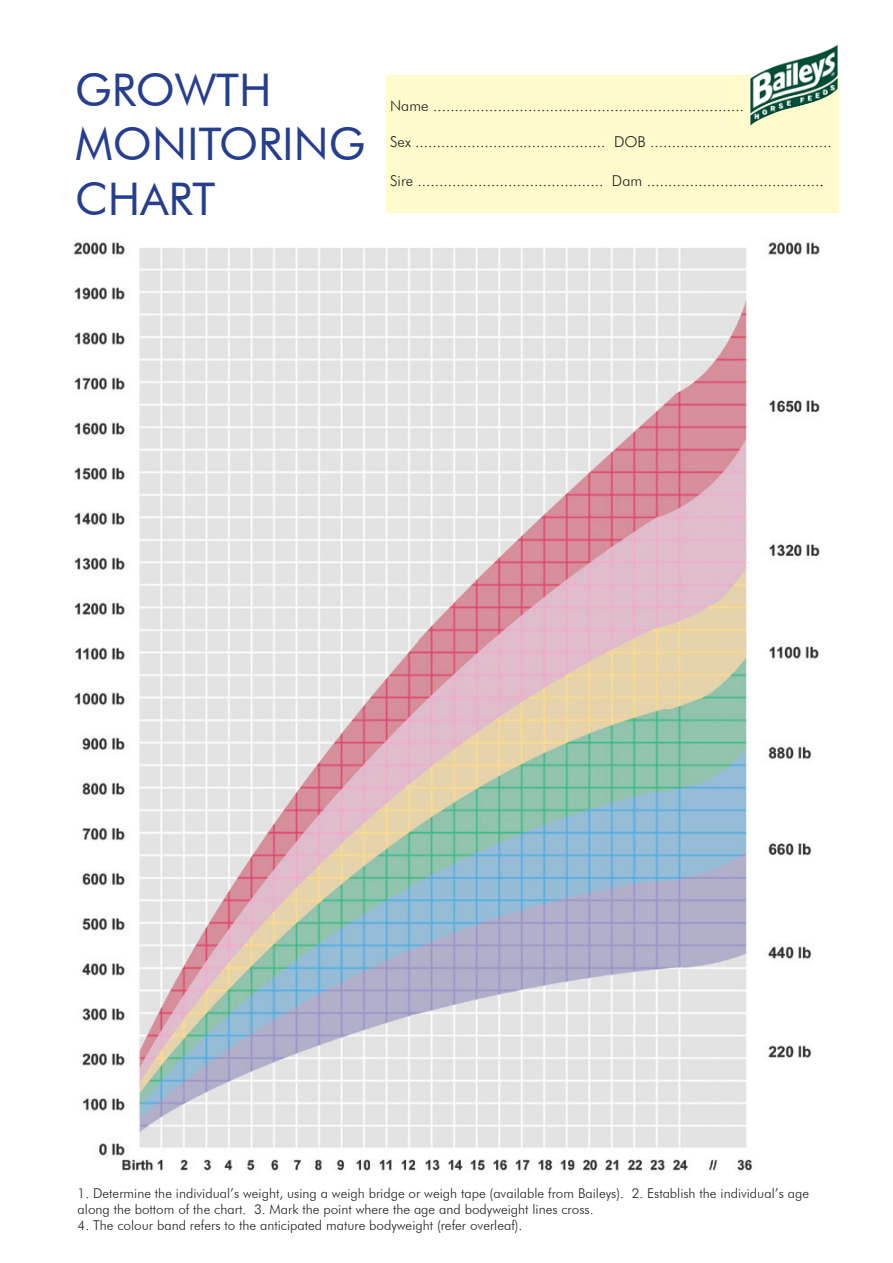
<style>
.page{position:relative;width:893px;height:1263px;background:#fff}
.page>*{position:absolute;margin:0;border:0;box-sizing:border-box;transform-origin:0 0}
.No_rule{font:45px "Futura BT";color:#253f8e}
.No_rule-2{font:300 15px "Futura BT";color:#231f20}
.No_rule-3{font:300 13.5px/16.2px "Futura BT";color:#231f20}
.s1{font-family:"Times New Roman";font-weight:400;font-size:18px}
</style>
<div class="page">
<div style="left:387px;top:75px;width:452px;height:138px;background:#fffbcc"></div>
<img style="left:72px;top:239px;width:748px;height:933px">
<img style="left:773px;top:45px;width:64px;height:22px">
<p class="No_rule" style="left:75px;top:63px;width:198px">GROWTH</p>
<p class="No_rule" style="left:75px;top:117px;width:292px">MONITORING</p>
<p class="No_rule" style="left:75px;top:171px;width:142px">CHART</p>
<p class="No_rule-2" style="left:390px;top:96px;width:355px">Name ........................................................................</p>
<p class="No_rule-2" style="left:390px;top:132px;width:443px">Sex ............................................ DOB ..........................................</p>
<p class="No_rule-2" style="left:390px;top:172px;width:435px">Sire ........................................... Dam ........................................<span class="s1">.</span></p>
<p class="No_rule-3" style="left:78px;top:1185px;width:733px">1. Determine the individual’s weight, using a weigh bridge or weigh tape (available from Baileys). 2. Establish the individual’s age along the bottom of the chart. 3. Mark the point where the age and bodyweight lines cross.</p>
<p class="No_rule-3" style="left:78px;top:1217px;width:446px">4. The colour band refers to the anticipated mature bodyweight (refer overleaf).</p>
</div>
